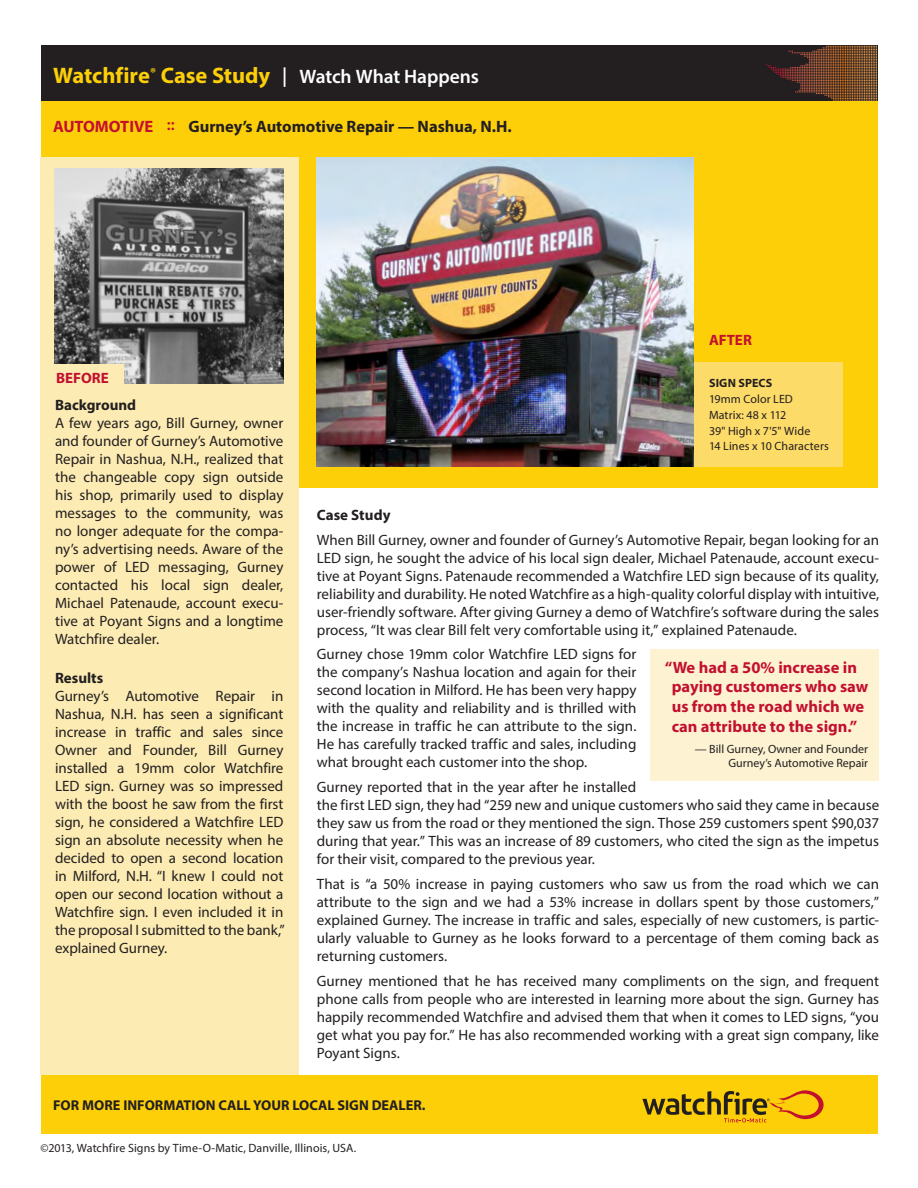
<style>
.page{position:relative;width:918px;height:1188px;background:#fff}
.page>*{position:absolute;margin:0;border:0;box-sizing:border-box;transform-origin:0 0}
.t1{font:700 22.5px "Myriad Pro";letter-spacing:-.005em;color:#fccf09}
.t2{font:700 16.5px/19.8px "Myriad Pro";color:#c3102f}
.t3{font:700 16.5px "Myriad Pro";color:#231f20}
.t4{font:15px/18px "Myriad Pro";color:#231f20;text-align:justify}
.t5{font:700 15px "Myriad Pro";color:#231f20}
.t6{font:700 15px "Myriad Pro";color:#c3102f}
.t7{font:700 14.25px "Myriad Pro";color:#231f20}
.t8{font:12px/14.4px "Myriad Pro";letter-spacing:.005em;color:#231f20;text-align:right}
.t9{font:700 12px "Myriad Pro";letter-spacing:.015em;color:#231f20}
.s1{font-weight:600;font-size:19.5px;color:#fff}
.s2{color:#c3102f}
.s3{font-weight:600;color:#c3102f}
</style>
<div class="page">
<div style="left:41px;top:1075px;width:836px;height:59px;background:#fccf09"></div>
<div style="left:41px;top:45px;width:836px;height:56px;background:#231f20"></div>
<svg style="left:835px;top:46px;width:42px;height:1px"></svg>
<svg style="left:642px;top:1090px;width:182px;height:32px"></svg>
<div style="left:41px;top:101px;width:836px;height:386px;background:#fccf09"></div>
<div style="left:41px;top:158px;width:258px;height:917px;background:#fcebb3"></div>
<img style="left:55px;top:169px;width:228px;height:214px">
<div style="left:650px;top:649px;width:228px;height:132px;background:#fdf3d2"></div>
<div style="left:693px;top:362px;width:150px;height:105px;background:#fddb68"></div>
<img style="left:317px;top:158px;width:376px;height:309px">
<div style="left:51px;top:364px;width:73px;height:25px;background:#fcebb3"></div>
<p class="t1" style="left:53px;top:61px;width:427px">Watchfire<sup>®</sup> Case Study <span class="s1">| Watch What Happens</span></p>
<p class="t3" style="left:53px;top:115px;width:460px"><span class="s2">AUTOMOTIVE</span> <span class="s3">::</span> Gurney’s Automotive Repair — Nashua, N.H.</p>
<p class="t6" style="left:709px;top:330px;width:44px">AFTER</p>
<p class="t6" style="left:56px;top:368px;width:54px">BEFORE</p>
<p class="t5" style="left:55px;top:395px;width:83px">Background</p>
<p class="t4" style="left:55px;top:414px;width:230px">A few years ago, Bill Gurney, owner and founder of Gurney’s Automotive Repair in Nashua, N.H., realized that the changeable copy sign outside his shop, primarily used to display messages to the community, was no longer adequate for the compa&shy;ny’s advertising needs. Aware of the power of LED messaging, Gurney contacted his local sign dealer, Michael Patenaude, account execu&shy;tive at Poyant Signs and a longtime Watchfire dealer.</p>
<p class="t5" style="left:55px;top:668px;width:50px">Results</p>
<p class="t4" style="left:55px;top:686px;width:231px">Gurney’s Automotive Repair in Nashua, N.H. has seen a significant increase in traffic and sales since Owner and Founder, Bill Gurney installed a 19mm color Watchfire LED sign. Gurney was so impressed with the boost he saw from the first sign, he considered a Watchfire LED sign an absolute necessity when he decided to open a second location in Milford, N.H. “I knew I could not open our second location without a Watchfire sign. I even included it in the proposal I submitted to the bank,” explained Gurney.</p>
<p class="t9" style="left:709px;top:376px;width:65px">SIGN SPECS</p>
<p class="t8" style="left:709px;top:392px;width:85px">19mm Color LED</p>
<p class="t8" style="left:709px;top:407px;width:79px">Matrix: 48 x 112</p>
<p class="t8" style="left:709px;top:423px;width:103px">39" High x 7'5" Wide</p>
<p class="t8" style="left:709px;top:439px;width:121px">14 Lines x 10 Characters</p>
<p class="t5" style="left:317px;top:505px;width:75px">Case Study</p>
<p class="t4" style="left:317px;top:530px;width:564px">When Bill Gurney, owner and founder of Gurney’s Automotive Repair, began looking for an LED sign, he sought the advice of his local sign dealer, Michael Patenaude, account execu&shy;tive at Poyant Signs. Patenaude recommended a Watchfire LED sign because of its quality, reliability and durability. He noted Watchfire as a high-quality colorful display with intuitive, user-friendly software. After giving Gurney a demo of Watchfire’s software during the sales process, “It was clear Bill felt very comfortable using it,” explained Patenaude.</p>
<p class="t4" style="left:317px;top:645px;width:321px">Gurney chose 19mm color Watchfire LED signs for the company’s Nashua location and again for their second location in Milford. He has been very happy with the quality and reliability and is thrilled with the increase in traffic he can attribute to the sign.<br>He has carefully tracked traffic and sales, including what brought each customer into the shop.</p>
<p class="t4" style="left:317px;top:778px;width:564px;text-align:left">Gurney reported that in the year after he installed<br>the first LED sign, they had “259 new and unique customers who said they came in because they saw us from the road or they mentioned the sign. Those 259 customers spent $90,037 during that year.” This was an increase of 89 customers, who cited the sign as the impetus for their visit, compared to the previous year.</p>
<p class="t4" style="left:317px;top:875px;width:564px">That is “a 50% increase in paying customers who saw us from the road which we can attribute to the sign and we had a 53% increase in dollars spent by those customers,” explained Gurney. The increase in traffic and sales, especially of new customers, is partic&shy;ularly valuable to Gurney as he looks forward to a percentage of them coming back as returning customers.</p>
<p class="t4" style="left:317px;top:971px;width:564px">Gurney mentioned that he has received many compliments on the sign, and frequent phone calls from people who are interested in learning more about the sign. Gurney has happily recommended Watchfire and advised them that when it comes to LED signs, “you get what you pay for.” He has also recommended working with a great sign company, like Poyant Signs.</p>
<p class="t2" style="left:672px;top:657px;width:198px;text-indent:-7px">“We had a 50% increase in paying customers who saw us from the road which we can attribute to the sign.”</p>
<p class="t8" style="left:695px;top:742px;width:175px">— Bill Gurney, Owner and Founder<br>Gurney’s Automotive Repair</p>
<p class="t7" style="left:53px;top:1096px;width:374px">FOR MORE INFORMATION CALL YOUR LOCAL SIGN DEALER.</p>
<p class="t8" style="left:41px;top:1140px;width:317px">©2013, Watchfire Signs by Time-O-Matic, Danville, Illinois, USA.</p>
</div>
